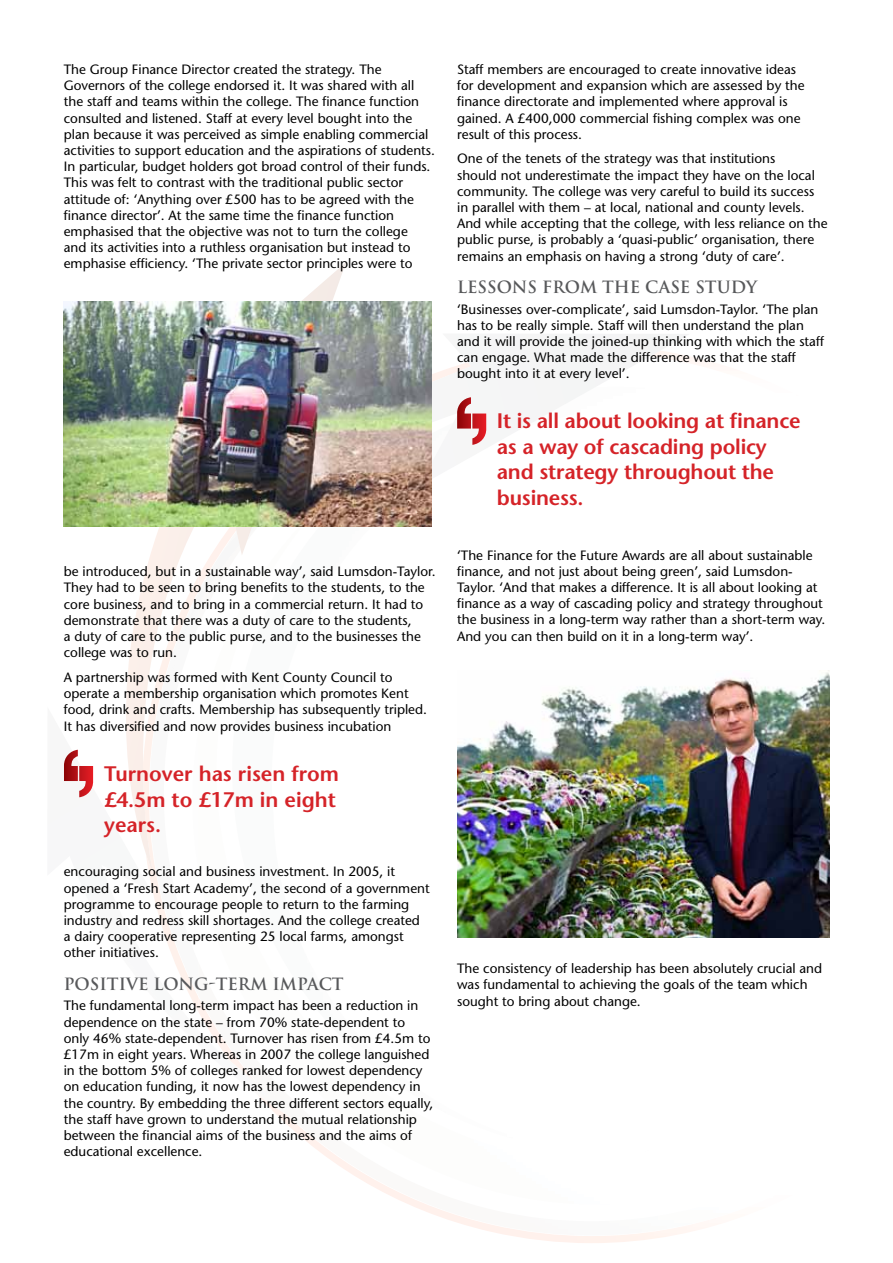
<style>
.page{position:relative;width:893px;height:1263px;background:#fff}
.page>*{position:absolute;margin:0;border:0;box-sizing:border-box;transform-origin:0 0}
.t1{font:600 21px/25.5px "Stone Sans";letter-spacing:-.01em;color:#d52328}
.t2{font:700 16.5px "Trajan";color:#58595b}
.t3{font:13.5px/16.2px "Stone Sans";color:#000}
</style>
<div class="page">
<img style="left:198px;top:670px;width:632px;height:565px">
<img style="left:198px;top:1045px;width:92px;height:72px">
<img style="left:198px;top:1030px;width:71px;height:66px">
<svg style="left:346px;top:334px;width:344px;height:347px"></svg>
<svg style="left:101px;top:263px;width:245px;height:610px"></svg>
<img style="left:64px;top:302px;width:368px;height:224px">
<img style="left:458px;top:671px;width:371px;height:267px">
<svg style="left:64px;top:576px;width:134px;height:434px"></svg>
<svg style="left:457px;top:397px;width:29px;height:48px"></svg>
<p class="t3" style="left:64px;top:61px;width:373px">The Group Finance Director created the strategy. The Governors of the college endorsed it. It was shared with all the staff and teams within the college. The finance function consulted and listened. Staff at every level bought into the plan because it was perceived as simple enabling commercial activities to support education and the aspirations of students.<br>In particular, budget holders got broad control of their funds.<br>This was felt to contrast with the traditional public sector attitude of: ‘Anything over £500 has to be agreed with the finance director’. At the same time the finance function emphasised that the objective was not to turn the college<br>and its activities into a ruthless organisation but instead to emphasise efficiency. ‘The private sector principles were to</p>
<p class="t3" style="left:64px;top:563px;width:373px">be introduced, but in a sustainable way’, said Lumsdon-Taylor.<br>They had to be seen to bring benefits to the students, to the core business, and to bring in a commercial return. It had to demonstrate that there was a duty of care to the students,<br>a duty of care to the public purse, and to the businesses the college was to run.</p>
<p class="t3" style="left:64px;top:669px;width:365px">A partnership was formed with Kent County Council to operate a membership organisation which promotes Kent food, drink and crafts. Membership has subsequently tripled.<br>It has diversified and now provides business incubation</p>
<h1 class="t1" style="left:104px;top:761px;width:236px">Turnover has risen from £4.5m to £17m in eight years.</h1>
<p class="t3" style="left:64px;top:863px;width:367px">encouraging social and business investment. In 2005, it opened a ‘Fresh Start Academy’, the second of a government programme to encourage people to return to the farming industry and redress skill shortages. And the college created a dairy cooperative representing 25 local farms, amongst other initiatives.</p>
<p class="t2" style="left:64px;top:974px;width:281px">POSITIVE LONG-TERM IMPACT</p>
<p class="t3" style="left:64px;top:997px;width:371px">The fundamental long-term impact has been a reduction in dependence on the state – from 70% state-dependent to only 46% state-dependent. Turnover has risen from £4.5m to £17m in eight years. Whereas in 2007 the college languished in the bottom 5% of colleges ranked for lowest dependency on education funding, it now has the lowest dependency in the country. By embedding the three different sectors equally, the staff have grown to understand the mutual relationship between the financial aims of the business and the aims of educational excellence.</p>
<p class="t3" style="left:457px;top:61px;width:349px">Staff members are encouraged to create innovative ideas for development and expansion which are assessed by the finance directorate and implemented where approval is gained. A £400,000 commercial fishing complex was one result of this process.</p>
<p class="t3" style="left:457px;top:151px;width:372px">One of the tenets of the strategy was that institutions<br>should not underestimate the impact they have on the local community. The college was very careful to build its success in parallel with them – at local, national and county levels.<br>And while accepting that the college, with less reliance on the public purse, is probably a ‘quasi-public’ organisation, there remains an emphasis on having a strong ‘duty of care’.</p>
<p class="t2" style="left:457px;top:277px;width:302px">LESSONS FROM THE CASE STUDY</p>
<p class="t3" style="left:457px;top:301px;width:368px">‘Businesses over-complicate’, said Lumsdon-Taylor. ‘The plan has to be really simple. Staff will then understand the plan and it will provide the joined-up thinking with which the staff can engage. What made the difference was that the staff bought into it at every level’.</p>
<h1 class="t1" style="left:497px;top:408px;width:305px">It is all about looking at finance as a way of cascading policy and strategy throughout the business.</h1>
<p class="t3" style="left:457px;top:547px;width:370px">‘The Finance for the Future Awards are all about sustainable finance, and not just about being green’, said Lumsdon-Taylor. ‘And that makes a difference. It is all about looking at finance as a way of cascading policy and strategy throughout the business in a long-term way rather than a short-term way.<br>And you can then build on it in a long-term way’.</p>
<p class="t3" style="left:457px;top:960px;width:367px">The consistency of leadership has been absolutely crucial and was fundamental to achieving the goals of the team which sought to bring about change.</p>
</div>
